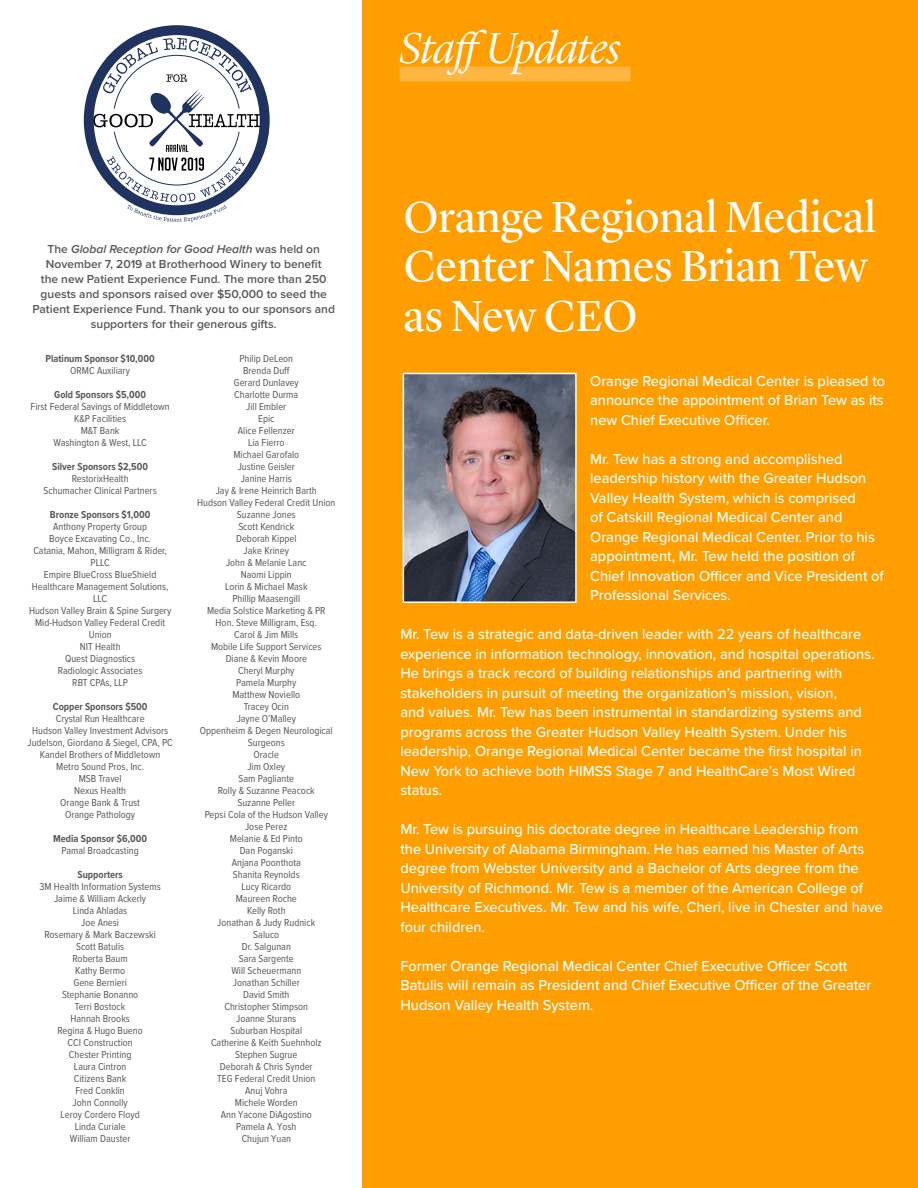
<style>
.page{position:relative;width:918px;height:1188px;background:#fff}
.page>*{position:absolute;margin:0;border:0;box-sizing:border-box;transform-origin:0 0}
.t1{font:45px/49.5px "Lyon Display";color:#fff}
.t2{font:italic 300 45px "Lyon Display";color:#fff}
.t3{font:500 15px/19.5px "Proxima Nova";color:#fff}
.t4{font:600 12px/15px "Proxima Nova";color:#58595b;text-align:center}
.t5{font:10.5px/12px "Proxima Nova Cond";color:#58595b;text-align:center}
.t6{font:700 10.5px "Proxima Nova Cond";color:#58595b}
.s1{font-style:italic}
</style>
<div class="page">
<div style="left:363px;top:0;width:555px;height:1188px;background:#ff9e01"></div>
<div style="left:400px;top:67px;width:231px;height:15px;background:#ffb641"></div>
<img style="left:406px;top:376px;width:168px;height:224px">
<div style="left:403px;top:373px;width:174px;height:230px;border:2px solid #fff"></div>
<svg style="left:89px;top:30px;width:176px;height:192px"></svg>
<p class="t4" style="left:32px;top:241px;width:304px">The <span class="s1">Global Reception for Good Health</span> was held on November 7, 2019 at Brotherhood Winery to benefit<br>the new Patient Experience Fund. The more than 250 guests and sponsors raised over $50,000 to seed the Patient Experience Fund. Thank you to our sponsors and supporters for their generous gifts.</p>
<p class="t6" style="left:45px;top:351px;width:111px">Platinum Sponsor $10,000</p>
<p class="t5" style="left:70px;top:365px;width:61px">ORMC Auxiliary</p>
<p class="t6" style="left:54px;top:387px;width:93px">Gold Sponsors $5,000</p>
<p class="t5" style="left:31px;top:401px;width:141px">First Federal Savings of Middletown<br>K&amp;P Facilities<br>M&amp;T Bank<br>Washington &amp; West, LLC</p>
<p class="t6" style="left:52px;top:459px;width:97px">Silver Sponsors $2,500</p>
<p class="t5" style="left:44px;top:473px;width:115px">RestorixHealth<br>Schumacher Clinical Partners</p>
<p class="t6" style="left:50px;top:507px;width:102px">Bronze Sponsors $1,000</p>
<p class="t5" style="left:29px;top:521px;width:144px">Anthony Property Group<br>Boyce Excavating Co., Inc.<br>Catania, Mahon, Milligram &amp; Rider,<br>PLLC<br>Empire BlueCross BlueShield<br>Healthcare Management Solutions,<br>LLC<br>Hudson Valley Brain &amp; Spine Surgery<br>Mid-Hudson Valley Federal Credit<br>Union<br>NIT Health<br>Quest Diagnostics<br>Radiologic Associates<br>RBT CPAs, LLP</p>
<p class="t6" style="left:53px;top:699px;width:96px">Copper Sponsors $500</p>
<p class="t5" style="left:27px;top:713px;width:147px">Crystal Run Healthcare<br>Hudson Valley Investment Advisors<br>Judelson, Giordano &amp; Siegel, CPA, PC<br>Kandel Brothers of Middletown<br>Metro Sound Pros, Inc.<br>MSB Travel<br>Nexus Health<br>Orange Bank &amp; Trust<br>Orange Pathology</p>
<p class="t6" style="left:53px;top:831px;width:96px">Media Sponsor $6,000</p>
<p class="t5" style="left:62px;top:845px;width:79px">Pamal Broadcasting</p>
<p class="t6" style="left:77px;top:867px;width:47px">Supporters</p>
<p class="t5" style="left:39px;top:881px;width:123px">3M Health Information Systems<br>Jaime &amp; William Ackerly<br>Linda Ahladas<br>Joe Anesi<br>Rosemary &amp; Mark Baczewski<br>Scott Batulis<br>Roberta Baum<br>Kathy Bermo<br>Gene Bernieri<br>Stephanie Bonanno<br>Terri Bostock<br>Hannah Brooks<br>Regina &amp; Hugo Bueno<br>CCI Construction<br>Chester Printing<br>Laura Cintron<br>Citizens Bank<br>Fred Conklin<br>John Connolly<br>Leroy Cordero Floyd<br>Linda Curiale<br>William Dauster</p>
<p class="t5" style="left:197px;top:353px;width:140px">Philip DeLeon<br>Brenda Duff<br>Gerard Dunlavey<br>Charlotte Durma<br>Jill Embler<br>Epic<br>Alice Fellenzer<br>Lia Fierro<br>Michael Garofalo<br>Justine Geisler<br>Janine Harris<br>Jay &amp; Irene Heinrich Barth<br>Hudson Valley Federal Credit Union<br>Suzanne Jones<br>Scott Kendrick<br>Deborah Kippel<br>Jake Kriney<br>John &amp; Melanie Lanc<br>Naomi Lippin<br>Lorin &amp; Michael Mask<br>Phillip Maasengill<br>Media Solstice Marketing &amp; PR<br>Hon. Steve Milligram, Esq.<br>Carol &amp; Jim Mills<br>Mobile Life Support Services<br>Diane &amp; Kevin Moore<br>Cheryl Murphy<br>Pamela Murphy<br>Matthew Noviello<br>Tracey Ocin<br>Jayne O’Malley<br>Oppenheim &amp; Degen Neurological<br>Surgeons<br>Oracle<br>Jim Oxley<br>Sam Pagliante<br>Rolly &amp; Suzanne Peacock<br>Suzanne Peller<br>Pepsi Cola of the Hudson Valley<br>Jose Perez<br>Melanie &amp; Ed Pinto<br>Dan Poganski<br>Anjana Poonthota<br>Shanita Reynolds<br>Lucy Ricardo<br>Maureen Roche<br>Kelly Roth<br>Jonathan &amp; Judy Rudnick<br>Saluco<br>Dr. Salgunan<br>Sara Sargente<br>Will Scheuermann<br>Jonathan Schiller<br>David Smith<br>Christopher Stimpson<br>Joanne Sturans<br>Suburban Hospital<br>Catherine &amp; Keith Suehnholz<br>Stephen Sugrue<br>Deborah &amp; Chris Synder<br>TEG Federal Credit Union<br>Anuj Vohra<br>Michele Worden<br>Ann Yacone DiAgostino<br>Pamela A. Yosh<br>Chujun Yuan</p>
<h1 class="t2" style="left:400px;top:16px;width:222px">StaffUpdates</h1>
<h1 class="t1" style="left:403px;top:188px;width:475px">Orange Regional Medical<br>Center Names Brian Tew as New CEO</h1>
<h2 class="t3" style="left:590px;top:370px;width:297px;text-align:justify">Orange Regional Medical Center is pleased to announce the appointment of Brian Tew as its new Chief Executive Officer.</h2>
<p class="t3" style="left:590px;top:448px;width:295px">Mr. Tew has a strong and accomplished leadership history with the Greater Hudson Valley Health System, which is comprised<br>of Catskill Regional Medical Center and Orange Regional Medical Center. Prior to his appointment, Mr. Tew held the position of Chief Innovation Officer and Vice President of Professional Services.</p>
<p class="t3" style="left:400px;top:624px;width:476px">Mr. Tew is a strategic and data-driven leader with 22 years of healthcare experience in information technology, innovation, and hospital operations.<br>He brings a track record of building relationships and partnering with stakeholders in pursuit of meeting the organization’s mission, vision,<br>and values. Mr. Tew has been instrumental in standardizing systems and programs across the Greater Hudson Valley Health System. Under his leadership, Orange Regional Medical Center became the first hospital in New York to achieve both HIMSS Stage 7 and HealthCare’s Most Wired status.</p>
<p class="t3" style="left:400px;top:819px;width:484px">Mr. Tew is pursuing his doctorate degree in Healthcare Leadership from<br>the University of Alabama Birmingham. He has earned his Master of Arts degree from Webster University and a Bachelor of Arts degree from the University of Richmond. Mr. Tew is a member of the American College of Healthcare Executives. Mr. Tew and his wife, Cheri, live in Chester and have four children.</p>
<h2 class="t3" style="left:400px;top:955px;width:472px">Former Orange Regional Medical Center Chief Executive Officer Scott<br>Batulis will remain as President and Chief Executive Officer of the Greater<br>Hudson Valley Health System.</h2>
</div>
